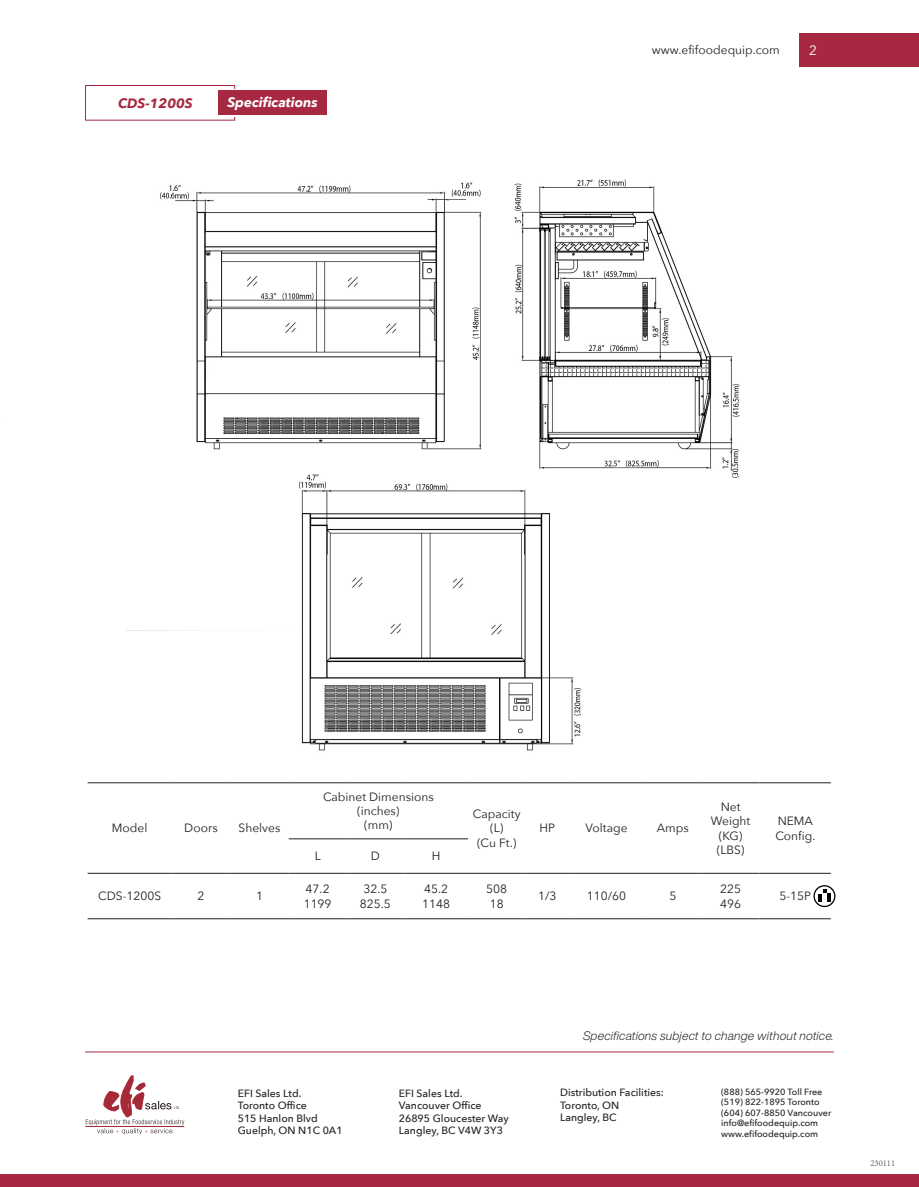
<style>
.page{position:relative;width:919px;height:1187px;background:#fff}
.page>*{position:absolute;margin:0;border:0;box-sizing:border-box;transform-origin:0 0}
.t1{font:italic 700 13.5px "Avenir Next";color:#fff}
.t2{font:italic 700 13.5px "Avenir Next";color:#a72941}
.t3{font:13.5px "Avenir Next";color:#fff}
.t4{font:12px/14.4px "Avenir Next";color:#231f20}
.t5{font:italic 300 12px "Helvetica Now Display";letter-spacing:.02em;color:#231f20}
.t6{font:500 10.5px/12.6px "Avenir Next";color:#231f20}
.t7{font:500 9px/10.5px "Avenir Next";color:#231f20}
.t8{font:300 9px "Adobe Song Std";color:#231f20}
</style>
<div class="page">
<div style="left:0;top:1174px;width:918px;height:12px;background:#a72941"></div>
<div style="left:799px;top:33px;width:119px;height:34px;background:#a72941"></div>
<div style="left:85px;top:85px;width:150px;height:36px;border:1px solid #a72941"></div>
<div style="left:87px;top:89px;width:162px;height:27px;background:#fff"></div>
<div style="left:218px;top:91px;width:109px;height:24px;background:#a72941"></div>
<hr style="left:88px;top:782px;width:84px;height:1px;background:#231f20">
<hr style="left:172px;top:782px;width:58px;height:1px;background:#231f20">
<hr style="left:230px;top:782px;width:59px;height:1px;background:#231f20">
<hr style="left:289px;top:782px;width:57px;height:1px;background:#231f20">
<hr style="left:346px;top:782px;width:58px;height:1px;background:#231f20">
<hr style="left:404px;top:782px;width:64px;height:1px;background:#231f20">
<hr style="left:468px;top:782px;width:57px;height:1px;background:#231f20">
<hr style="left:525px;top:782px;width:44px;height:1px;background:#231f20">
<hr style="left:569px;top:782px;width:75px;height:1px;background:#231f20">
<hr style="left:644px;top:782px;width:57px;height:1px;background:#231f20">
<hr style="left:701px;top:782px;width:58px;height:1px;background:#231f20">
<hr style="left:759px;top:782px;width:71px;height:1px;background:#231f20">
<hr style="left:289px;top:838px;width:57px;height:1px;background:#231f20">
<hr style="left:346px;top:838px;width:58px;height:1px;background:#231f20">
<hr style="left:404px;top:838px;width:64px;height:1px;background:#231f20">
<hr style="left:88px;top:873px;width:84px;height:1px;background:#231f20">
<hr style="left:172px;top:873px;width:58px;height:1px;background:#231f20">
<hr style="left:230px;top:873px;width:59px;height:1px;background:#231f20">
<hr style="left:289px;top:873px;width:57px;height:1px;background:#231f20">
<hr style="left:346px;top:873px;width:58px;height:1px;background:#231f20">
<hr style="left:404px;top:873px;width:64px;height:1px;background:#231f20">
<hr style="left:468px;top:873px;width:57px;height:1px;background:#231f20">
<hr style="left:525px;top:873px;width:44px;height:1px;background:#231f20">
<hr style="left:569px;top:873px;width:75px;height:1px;background:#231f20">
<hr style="left:644px;top:873px;width:57px;height:1px;background:#231f20">
<hr style="left:701px;top:873px;width:58px;height:1px;background:#231f20">
<hr style="left:759px;top:873px;width:71px;height:1px;background:#231f20">
<hr style="left:88px;top:918px;width:84px;height:1px;background:#231f20">
<hr style="left:172px;top:918px;width:58px;height:1px;background:#231f20">
<hr style="left:230px;top:918px;width:59px;height:1px;background:#231f20">
<hr style="left:289px;top:918px;width:57px;height:1px;background:#231f20">
<hr style="left:346px;top:918px;width:58px;height:1px;background:#231f20">
<hr style="left:404px;top:918px;width:64px;height:1px;background:#231f20">
<hr style="left:468px;top:918px;width:57px;height:1px;background:#231f20">
<hr style="left:525px;top:918px;width:44px;height:1px;background:#231f20">
<hr style="left:569px;top:918px;width:75px;height:1px;background:#231f20">
<hr style="left:644px;top:918px;width:57px;height:1px;background:#231f20">
<hr style="left:701px;top:918px;width:58px;height:1px;background:#231f20">
<hr style="left:759px;top:918px;width:71px;height:1px;background:#231f20">
<svg style="left:813px;top:885px;width:22px;height:22px"></svg>
<img style="left:126px;top:179px;width:614px;height:572px">
<hr style="left:85px;top:1051px;width:748px;height:1px;background:#a72941">
<hr style="left:85px;top:1126px;width:99px;height:1px;background:#a62938">
<svg style="left:86px;top:1075px;width:98px;height:59px"></svg>
<p class="t2" style="left:118px;top:91px;width:76px">CDS-1200S</p>
<p class="t1" style="left:227px;top:91px;width:92px">Specifications</p>
<p class="t4" style="left:652px;top:42px;width:129px">www.efifoodequip.com</p>
<p class="t3" style="left:809px;top:38px;width:9px">2</p>
<p class="t4" style="left:112px;top:820px;width:37px">Model</p>
<p class="t4" style="left:184px;top:820px;width:35px">Doors</p>
<p class="t4" style="left:238px;top:820px;width:43px">Shelves</p>
<p class="t4" style="left:323px;top:788px;width:112px;text-align:center">Cabinet Dimensions (inches)<br>(mm)</p>
<p class="t4" style="left:315px;top:848px;width:8px">L</p>
<p class="t4" style="left:371px;top:848px;width:11px">D</p>
<p class="t4" style="left:432px;top:848px;width:10px">H</p>
<p class="t4" style="left:473px;top:806px;width:49px;text-align:center">Capacity (L)<br>(Cu Ft.)</p>
<p class="t4" style="left:539px;top:820px;width:17px">HP</p>
<p class="t4" style="left:585px;top:820px;width:43px">Voltage</p>
<p class="t4" style="left:656px;top:820px;width:33px">Amps</p>
<p class="t4" style="left:710px;top:798px;width:41px;text-align:center">Net<br>Weight (KG) (LBS)</p>
<p class="t4" style="left:775px;top:813px;width:42px">NEMA<br>Config.</p>
<p class="t4" style="left:98px;top:888px;width:64px">CDS-1200S</p>
<p class="t4" style="left:197px;top:888px;width:8px">2</p>
<p class="t4" style="left:256px;top:888px;width:8px">1</p>
<p class="t4" style="left:304px;top:881px;width:29px">47.2<br>1199</p>
<p class="t4" style="left:360px;top:881px;width:32px">32.5<br>825.5</p>
<p class="t4" style="left:422px;top:881px;width:29px">45.2<br>1148</p>
<p class="t4" style="left:486px;top:881px;width:22px">508<br>18</p>
<p class="t4" style="left:538px;top:888px;width:20px">1/3</p>
<p class="t4" style="left:587px;top:888px;width:41px">110/60</p>
<p class="t4" style="left:669px;top:888px;width:8px">5</p>
<p class="t4" style="left:720px;top:881px;width:22px">225<br>496</p>
<p class="t4" style="left:779px;top:888px;width:33px">5-15P</p>
<p class="t6" style="left:238px;top:1086px;width:106px">EFI Sales Ltd.<br>Toronto Office<br>515 Hanlon Blvd<br>Guelph, ON N1C 0A1</p>
<p class="t6" style="left:399px;top:1086px;width:111px">EFI Sales Ltd.<br>Vancouver Office<br>26895 Gloucester Way<br>Langley, BC V4W 3Y3</p>
<p class="t5" style="left:583px;top:1027px;width:252px">Specifications subject to change without notice.</p>
<p class="t6" style="left:560px;top:1085px;width:105px">Distribution Facilities:<br>Toronto, ON<br>Langley, BC</p>
<p class="t7" style="left:721px;top:1086px;width:112px">(888) 565-9920 Toll Free (519) 822-1895 Toronto (604) 607-8850 Vancouver info@efifoodequip.com www.efifoodequip.com</p>
<p class="t8" style="left:870px;top:1157px;width:26px">230111</p>
</div>
